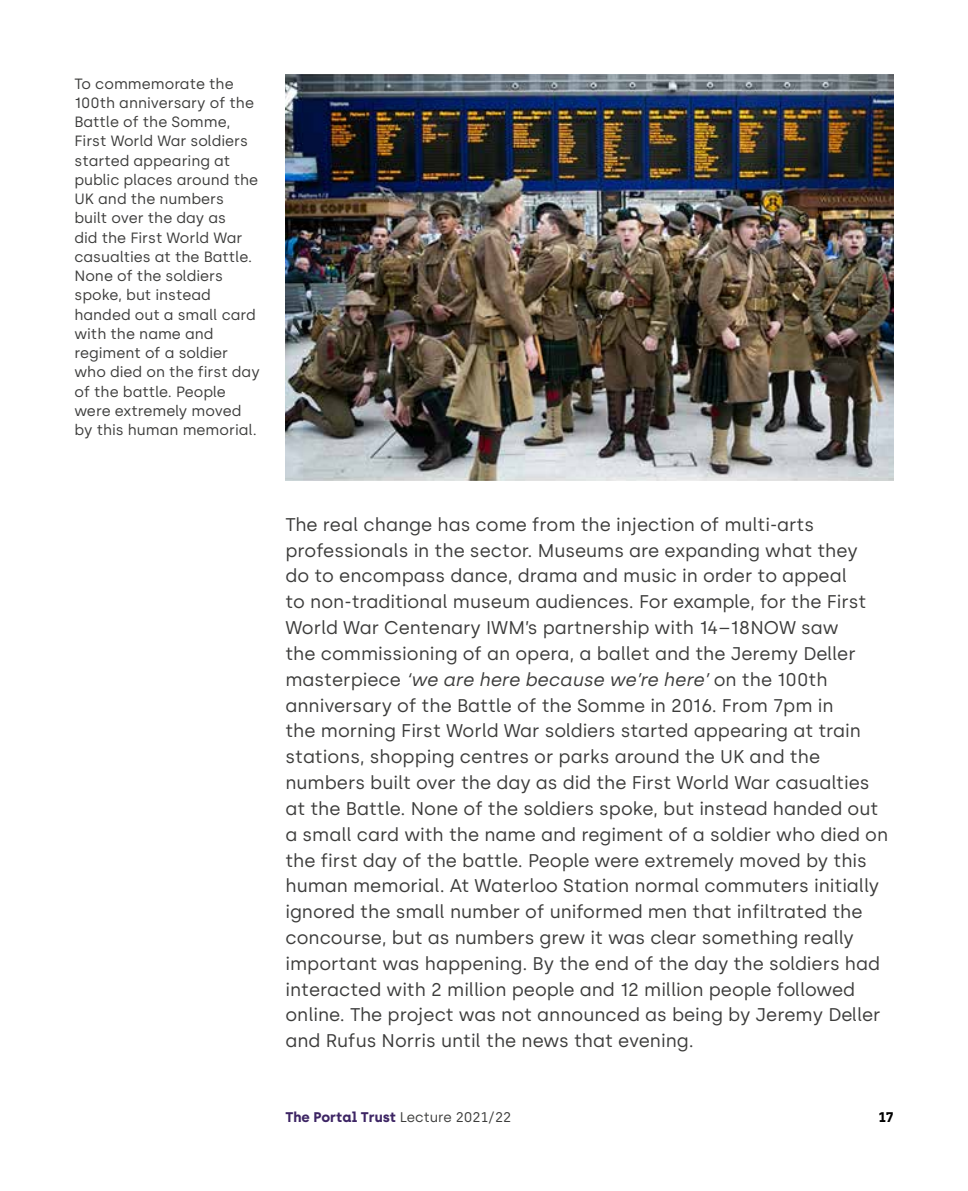
<style>
.page{position:relative;width:968px;height:1191px;background:#fff}
.page>*{position:absolute;margin:0;border:0;box-sizing:border-box;transform-origin:0 0}
.t1{font:18.38px/25.9px "Silka";color:#3c3c3b}
.t2{font:14.88px/19.2px "Silka";color:#3c3c3b}
.t3{font:700 14px "Archia";color:#3d2564}
.t4{font:700 14px "Archia";color:#000}
.s1{font-style:italic}
.s2{font-weight:400;color:#3c3c3b}
</style>
<div class="page">
<img style="left:285px;top:74px;width:608px;height:406px">
<p class="t2" style="left:74px;top:74px;width:187px">To commemorate the<br>100th anniversary of the<br>Battle of the Somme,<br>First World War soldiers started appearing at public places around the<br>UK and the numbers built over the day as<br>did the First World War casualties at the Battle.<br>None of the soldiers spoke, but instead handed out a small card with the name and regiment of a soldier who died on the first day of the battle. People were extremely moved by this human memorial.</p>
<p class="t1" style="left:285px;top:511px;width:604px">The real change has come from the injection of multi-arts professionals in the sector. Museums are expanding what they<br>do to encompass dance, drama and music in order to appeal<br>to non-traditional museum audiences. For example, for the First World War Centenary IWM’s partnership with 14–18NOW saw<br>the commissioning of an opera, a ballet and the Jeremy Deller masterpiece <span class="s1">‘we are here because we’re here’</span> on the 100th anniversary of the Battle of the Somme in 2016. From 7pm in<br>the morning First World War soldiers started appearing at train stations, shopping centres or parks around the UK and the numbers built over the day as did the First World War casualties at the Battle. None of the soldiers spoke, but instead handed out a small card with the name and regiment of a soldier who died on the first day of the battle. People were extremely moved by this human memorial. At Waterloo Station normal commuters initially ignored the small number of uniformed men that infiltrated the concourse, but as numbers grew it was clear something really important was happening. By the end of the day the soldiers had interacted with 2 million people and 12 million people followed online. The project was not announced as being by Jeremy Deller and Rufus Norris until the news that evening.</p>
<p class="t3" style="left:285px;top:1108px;width:227px">The Portal Trust <span class="s2">Lecture 2021/22</span></p>
<p class="t4" style="left:878px;top:1108px;width:16px">17</p>
</div>
